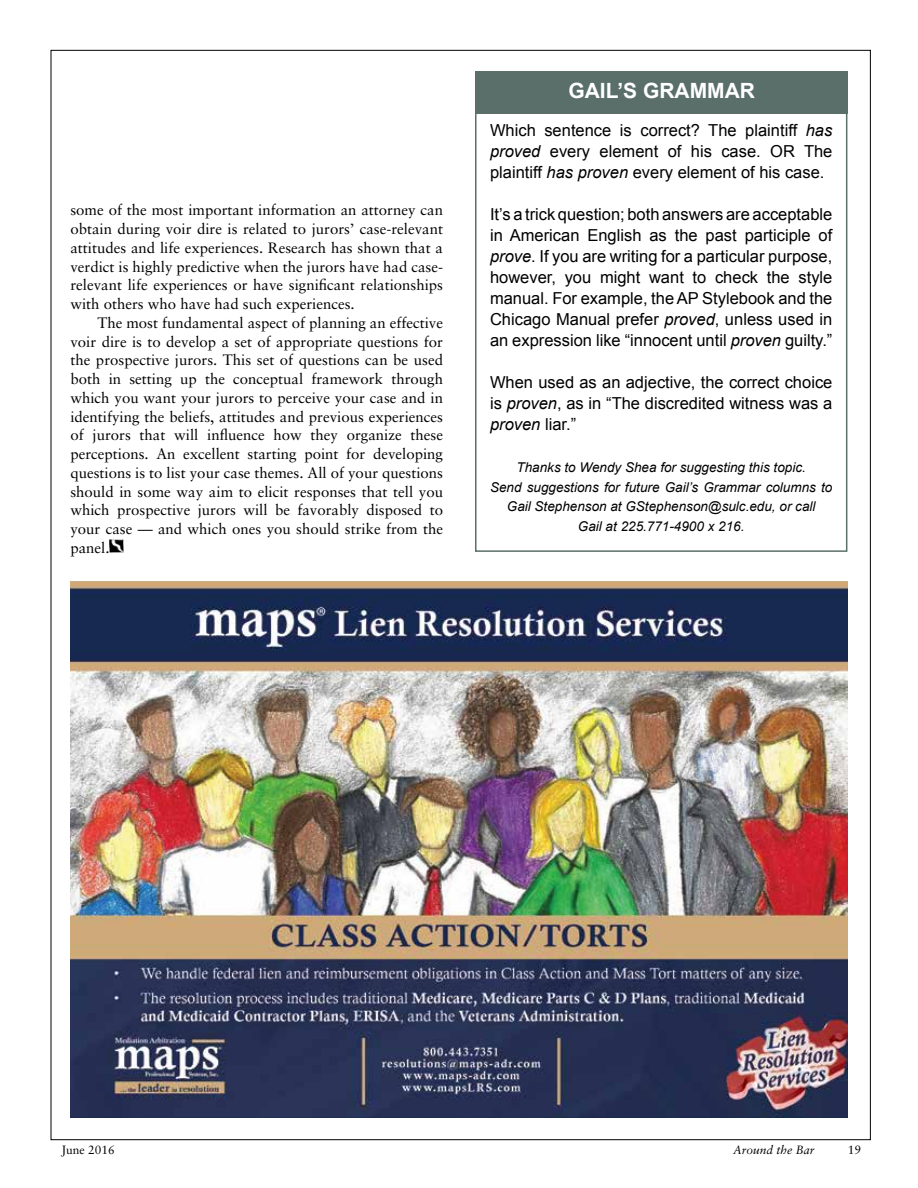
<style>
.page{position:relative;width:918px;height:1188px;background:#fff}
.page>*{position:absolute;margin:0;border:0;box-sizing:border-box;transform-origin:0 0}
.t1{font:700 21px "Arial";color:#fff}
.t2{font:16.5px/21px "Arial";color:#000;text-align:justify}
.t3{font:15px/18.8px "Sabon";color:#000;text-align:justify}
.t4{font:italic 13.5px/19.5px "Arial";color:#000;text-align:center}
.t5{font:italic 12px "Sabon";color:#000}
.t6{font:12px "Sabon";color:#000}
.s1{font-style:italic}
</style>
<div class="page">
<img style="left:110px;top:539px;width:13px;height:14px">
<div style="left:475px;top:71px;width:373px;height:42px;background:#5b6f6a"></div>
<div style="left:475px;top:86px;width:372px;height:466px;border:2px solid #5b6f6a"></div>
<img style="left:70px;top:581px;width:777px;height:536px">
<p class="t3" style="left:70px;top:201px;width:374px">some of the most important information an attorney can obtain during voir dire is related to jurors’ case-relevant attitudes and life experiences. Research has shown that a verdict is highly predictive when the jurors have had case&shy;relevant life experiences or have significant relationships with others who have had such experiences.</p>
<p class="t3" style="left:70px;top:313px;width:374px;text-indent:27px">The most fundamental aspect of planning an effective voir dire is to develop a set of appropriate questions for the prospective jurors. This set of questions can be used both in setting up the conceptual framework through which you want your jurors to perceive your case and in identifying the beliefs, attitudes and previous experiences of jurors that will influence how they organize these perceptions. An excellent starting point for developing questions is to list your case themes. All of your questions should in some way aim to elicit responses that tell you which prospective jurors will be favorably disposed to your case — and which ones you should strike from the panel.</p>
<h1 class="t1" style="left:568px;top:77px;width:108px">GAIL’S GRAMMAR</h1>
<p class="t2" style="left:490px;top:120px;width:344px">Which sentence is correct? The plaintiff <span class="s1">has proved</span> every element of his case. OR The plaintiff <span class="s1">has proven</span> every element of his case.</p>
<p class="t2" style="left:490px;top:204px;width:344px">It’s a trick question; both answers are acceptable in American English as the past participle of <span class="s1">prove</span>. If you are writing for a particular purpose, however, you might want to check the style manual. For example, the AP Stylebook and the Chicago Manual prefer <span class="s1">proved</span>, unless used in an expression like “innocent until <span class="s1">proven</span> guilty.”</p>
<p class="t2" style="left:490px;top:372px;width:344px">When used as an adjective, the correct choice is <span class="s1">proven</span>, as in “The discredited witness was a <span class="s1">proven</span> liar.”</p>
<p class="t4" style="left:490px;top:458px;width:344px">Thanks to Wendy Shea for suggesting this topic.<br>Send suggestions for future Gail’s Grammar columns to Gail Stephenson at GStephenson@sulc.edu, or call<br>Gail at 225.771-4900 x 216.</p>
<p class="t6" style="left:62px;top:1142px;width:55px">June 2016</p>
<p class="t5" style="left:733px;top:1142px;width:83px">Around the Bar</p>
<p class="t6" style="left:848px;top:1142px;width:15px">19</p>
</div>
